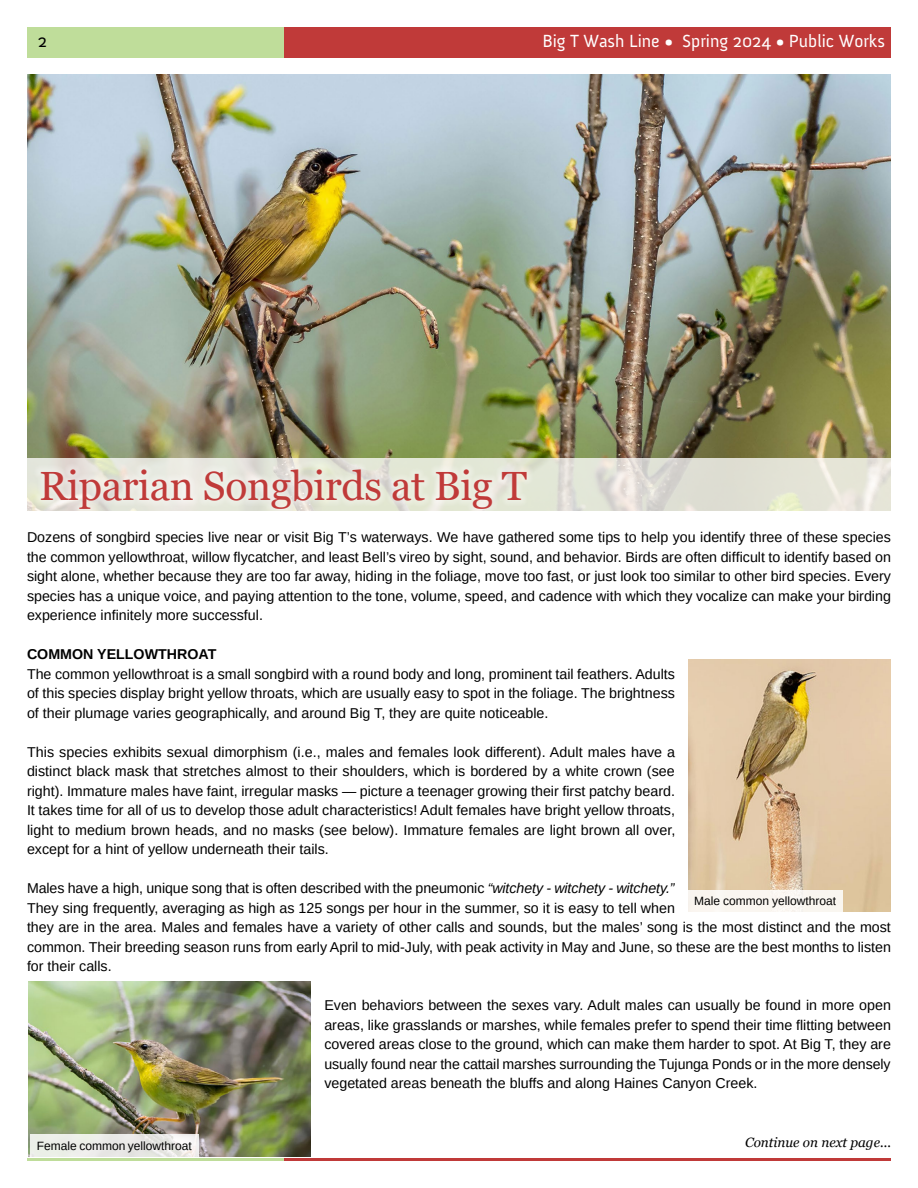
<style>
.page{position:relative;width:918px;height:1188px;background:#fff}
.page>*{position:absolute;margin:0;border:0;box-sizing:border-box;transform-origin:0 0}
.t1{font:40.8px "Georgia";letter-spacing:-.01em;color:#c03a39}
.t2{font:18px "Anivers";color:#fff}
.t3{font:18px "Anivers";color:#000}
.t4{font:14.25px/19.5px "Arimo";color:#000;text-align:justify}
.t5{font:700 14.25px "Arimo";color:#000}
.t6{font:italic 13.5px "Georgia";color:#000}
.t7{font:12px "Arimo";color:#000}
.s1{font-style:italic}
</style>
<div class="page">
<div style="left:284px;top:27px;width:607px;height:30px;background:#c03a39"></div>
<div style="left:27px;top:27px;width:257px;height:30px;background:#bfdd9a"></div>
<hr style="left:284px;top:1158px;width:607px;height:3px;background:#c03a39">
<hr style="left:27px;top:1158px;width:257px;height:3px;background:#bfdd9a">
<img style="left:27px;top:74px;width:864px;height:384px">
<svg style="left:27px;top:458px;width:864px;height:53px;background:#e2e1d6"></svg>
<div style="left:34px;top:463px;width:500px;height:52px;background:#fff;opacity:.77"></div>
<img style="left:689px;top:660px;width:202px;height:251px">
<div style="left:688px;top:890px;width:155px;height:23px;background:#faf6f0"></div>
<img style="left:28px;top:982px;width:283px;height:175px">
<svg style="left:30px;top:1135px;width:169px;height:22px;background:#ebebe8"></svg>
<p class="t3" style="left:38px;top:31px;width:11px">2</p>
<p class="t2" style="left:542px;top:31px;width:344px">Big T Wash Line • Spring 2024 • Public Works</p>
<h1 class="t1" style="left:39px;top:461px;width:490px">Riparian Songbirds at Big T</h1>
<p class="t4" style="left:27px;top:528px;width:865px">Dozens of songbird species live near or visit Big T’s waterways. We have gathered some tips to help you identify three of these species the common yellowthroat, willow flycatcher, and least Bell’s vireo by sight, sound, and behavior. Birds are often difficult to identify based on sight alone, whether because they are too far away, hiding in the foliage, move too fast, or just look too similar to other bird species. Every species has a unique voice, and paying attention to the tone, volume, speed, and cadence with which they vocalize can make your birding experience infinitely more successful.</p>
<p class="t5" style="left:27px;top:645px;width:191px">COMMON YELLOWTHROAT</p>
<p class="t4" style="left:27px;top:664px;width:650px">The common yellowthroat is a small songbird with a round body and long, prominent tail feathers. Adults of this species display bright yellow throats, which are usually easy to spot in the foliage. The brightness of their plumage varies geographically, and around Big T, they are quite noticeable.</p>
<p class="t4" style="left:27px;top:742px;width:650px">This species exhibits sexual dimorphism (i.e., males and females look different). Adult males have a distinct black mask that stretches almost to their shoulders, which is bordered by a white crown (see right). Immature males have faint, irregular masks — picture a teenager growing their first patchy beard.<br>It takes time for all of us to develop those adult characteristics! Adult females have bright yellow throats, light to medium brown heads, and no masks (see below). Immature females are light brown all over, except for a hint of yellow underneath their tails.</p>
<p class="t4" style="left:27px;top:879px;width:866px;text-align:left">Males have a high, unique song that is often described with the pneumonic <span class="s1">“witchety - witchety - witchety.”<br></span>They sing frequently, averaging as high as 125 songs per hour in the summer, so it is easy to tell when<br>they are in the area. Males and females have a variety of other calls and sounds, but the males’ song is the most distinct and the most common. Their breeding season runs from early April to mid-July, with peak activity in May and June, so these are the best months to listen for their calls.</p>
<p class="t4" style="left:324px;top:996px;width:568px">Even behaviors between the sexes vary. Adult males can usually be found in more open areas, like grasslands or marshes, while females prefer to spend their time flitting between covered areas close to the ground, which can make them harder to spot. At Big T, they are usually found near the cattail marshes surrounding the Tujunga Ponds or in the more densely vegetated areas beneath the bluffs and along Haines Canyon Creek.</p>
<p class="t7" style="left:694px;top:894px;width:143px">Male common yellowthroat</p>
<p class="t7" style="left:37px;top:1138px;width:157px">Female common yellowthroat</p>
<p class="t6" style="left:745px;top:1134px;width:148px">Continue on next page...</p>
</div>
